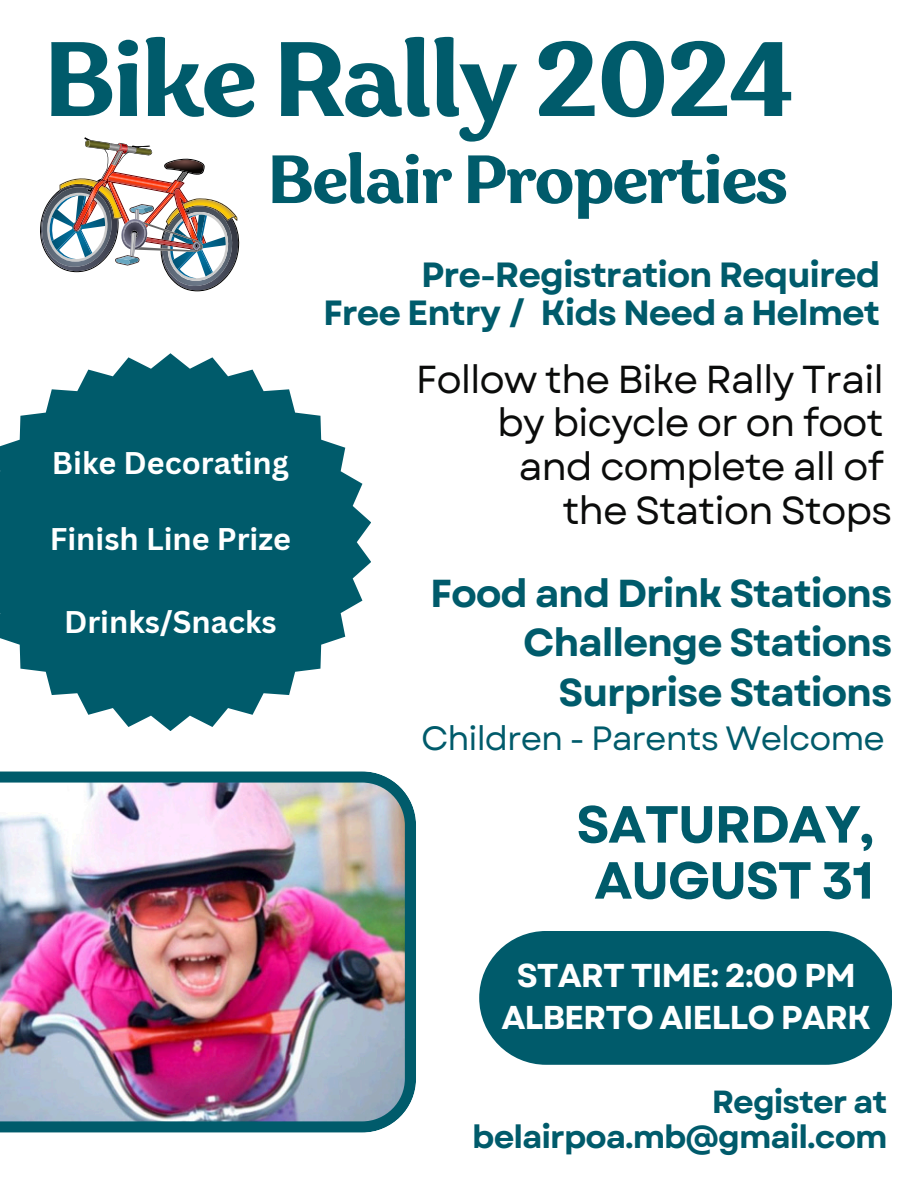
<style>
.page{position:relative;width:918px;height:1188px;background:#fff}
.page>*{position:absolute;margin:0;border:0;box-sizing:border-box;transform-origin:0 0}
.t1{font:700 105.45px "Garbata";letter-spacing:-.03em;color:#005b6b}
.t2{font:700 67.95px "Garbata";letter-spacing:-.03em;color:#005b6b}
.t3{font:700 52.05px/56.1px "Garet";letter-spacing:-.03em;color:#005b6b;text-align:center}
.t4{font:39px/43.8px "Garet";letter-spacing:-.03em;color:#0b0c0b;text-align:right}
.t5{font:700 39px/49.5px "Garet";letter-spacing:-.03em;color:#005b6b;text-align:right}
.t6{font:700 34.95px/38.2px "Garet";letter-spacing:-.03em;color:#005b6b;text-align:right}
.t7{font:33.6px "Garet";letter-spacing:-.03em;color:#005b6b}
.t8{font:700 33px "Garet";letter-spacing:-.03em;color:#fff}
.t9{font:700 31.95px/34.8px "Garet";letter-spacing:-.03em;color:#005b6b;text-align:right}
.t10{font:700 30.6px "Canva Sans";color:#fff}
</style>
<div class="page">
<svg style="left:0;top:353px;width:371px;height:378px;fill:#005b6b"></svg>
<div style="left:479px;top:931px;width:413px;height:134px;background:#005b6b;border-radius:67px"></div>
<img style="left:0;top:771px;width:416px;height:361px">
<img style="left:40px;top:137px;width:200px;height:154px">
<p class="t1" style="left:43px;top:42px;width:752px">Bike Rally 2024</p>
<h4 class="t2" style="left:267px;top:155px;width:522px">Belair Properties</h4>
<h1 class="t10" style="left:52px;top:441px;width:239px">Bike Decorating</h1>
<p class="t10" style="left:50px;top:518px;width:243px">Finish Line Prize</p>
<h2 class="t10" style="left:64px;top:601px;width:214px">Drinks/Snacks</h2>
<p class="t6" style="left:323px;top:255px;width:559px">Pre-Registration Required<br>Free Entry / Kids Need a Helmet</p>
<h4 class="t4" style="left:416px;top:357px;width:478px">Follow the Bike Rally Trail by bicycle or on foot<br>and complete all of<br>the Station Stops</h4>
<p class="t5" style="left:430px;top:569px;width:464px">Food and Drink Stations<br>Challenge Stations<br>Surprise Stations</p>
<p class="t7" style="left:421px;top:714px;width:465px">Children - Parents Welcome</p>
<h3 class="t3" style="left:576px;top:797px;width:300px">SATURDAY,<br>AUGUST 31</h3>
<h6 class="t8" style="left:517px;top:951px;width:341px">START TIME: 2:00 PM</h6>
<p class="t8" style="left:501px;top:994px;width:371px">ALBERTO AIELLO PARK</p>
<h5 class="t9" style="left:472px;top:1085px;width:417px">Register at belairpoa.mb@gmail.com</h5>
</div>
